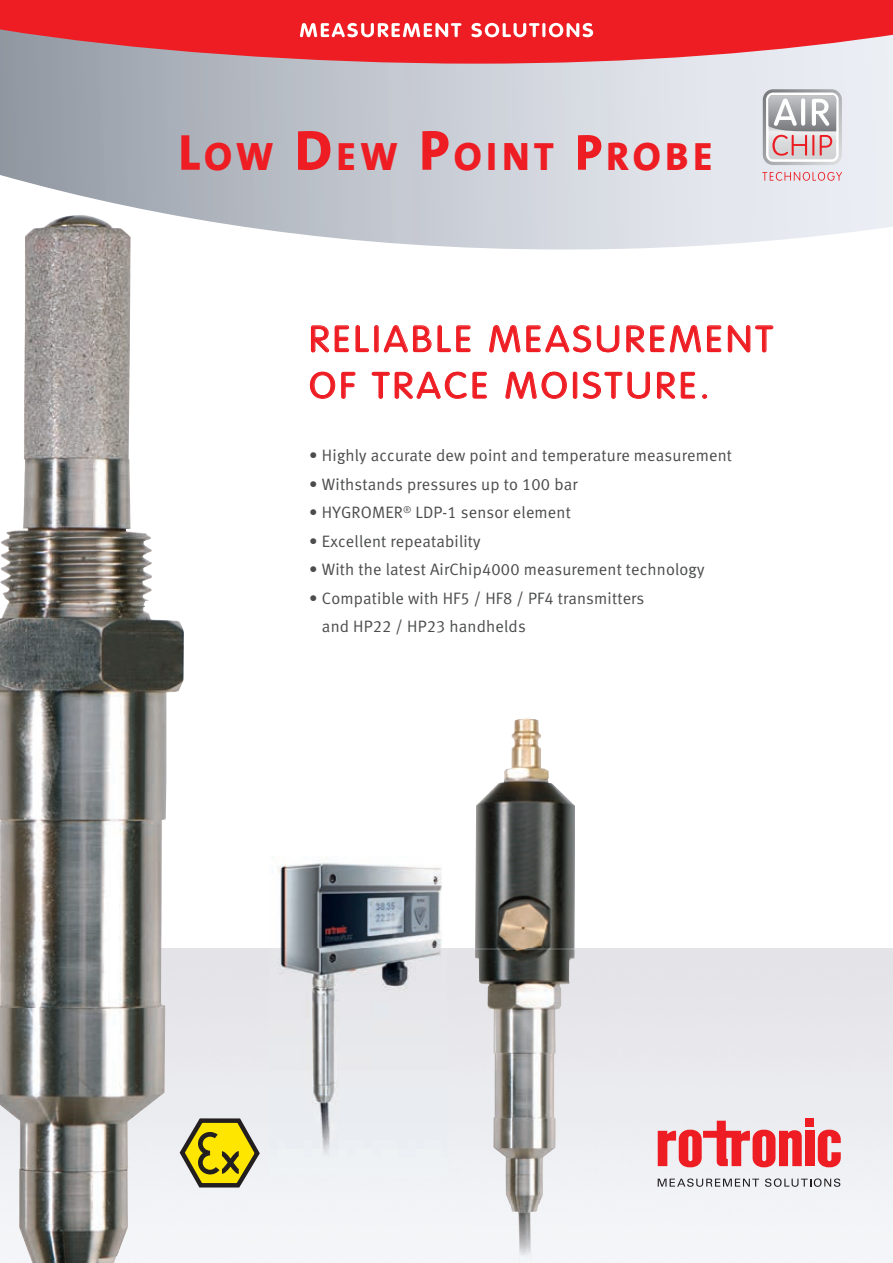
<style>
.page{position:relative;width:893px;height:1263px;background:#fff}
.page>*{position:absolute;margin:0;border:0;box-sizing:border-box;transform-origin:0 0}
.t1{font:800 39.9px "The Mix B8";letter-spacing:.105em;color:#ee1d23}
.t2{font:300 36.3px/46.5px "VAG Rounded";letter-spacing:.09em;color:#ee1d23;scale:1.08 1}
.t3{font:16.5px/28.5px "Meta Normal LF";letter-spacing:.01em;color:#4b4c4d}
.s1{font-size:51px}
.s2{font-size:57px}
</style>
<div class="page">
<svg style="left:0;top:64px;width:893px;height:185px;background:#caced5"></svg>
<svg style="left:0;top:0;width:893px;height:64px;background:#e53a41"></svg>
<img style="left:184px;top:950px;width:709px;height:313px">
<div style="left:805px;top:1131px;width:9px;height:35px;background:#ee1d23"></div>
<svg style="left:818px;top:1130px;width:23px;height:37px"></svg>
<div style="left:805px;top:1118px;width:9px;height:8px;background:#ee1d23"></div>
<svg style="left:658px;top:1121px;width:144px;height:46px;background:#ed8186"></svg>
<svg style="left:658px;top:1178px;width:101px;height:8px"></svg>
<svg style="left:765px;top:1178px;width:75px;height:8px"></svg>
<svg style="left:762px;top:172px;width:80px;height:9px"></svg>
<svg style="left:763px;top:89px;width:79px;height:76px"></svg>
<img style="left:475px;top:719px;width:100px;height:544px">
<img style="left:0;top:215px;width:184px;height:1048px">
<img style="left:269px;top:862px;width:177px;height:316px">
<svg style="left:180px;top:1118px;width:80px;height:69px;background:#bdb146"></svg>
<svg style="left:300px;top:23px;width:293px;height:14px"></svg>
<svg style="left:311px;top:325px;width:58px;height:28px"></svg>
<div style="left:374px;top:325px;width:5px;height:27px;border:1px solid #ee1d23;border-radius:2px"></div>
<svg style="left:383px;top:325px;width:88px;height:28px"></svg>
<svg style="left:489px;top:325px;width:131px;height:28px"></svg>
<svg style="left:626px;top:325px;width:148px;height:28px"></svg>
<svg style="left:309px;top:371px;width:47px;height:28px"></svg>
<svg style="left:371px;top:371px;width:116px;height:28px"></svg>
<svg style="left:505px;top:371px;width:62px;height:28px"></svg>
<div style="left:573px;top:372px;width:4px;height:27px;border:1px solid #ee1d23;border-radius:2px"></div>
<svg style="left:582px;top:371px;width:68px;height:28px"></svg>
<svg style="left:657px;top:371px;width:39px;height:28px"></svg>
<svg style="left:702px;top:394px;width:5px;height:5px"></svg>
<h1 class="t1" style="left:178px;top:135px;width:536px"><span class="s1">L</span>OW <span class="s2">D</span>EW <span class="s2">P</span>OINT <span class="s1">P</span>ROBE</h1>
<h2 class="t2" style="left:309px;top:316px;width:431px">RELIABLE MEASUREMENT<br>OF TRACE MOISTURE.</h2>
<p class="t3" style="left:309px;top:441px;width:424px">• Highly accurate dew point and temperature measurement</p>
<p class="t3" style="left:309px;top:470px;width:270px">• Withstands pressures up to 100 bar</p>
<p class="t3" style="left:309px;top:498px;width:263px">• HYGROMER<sup>®</sup> LDP-1 sensor element</p>
<p class="t3" style="left:309px;top:527px;width:173px">• Excellent repeatability</p>
<p class="t3" style="left:309px;top:555px;width:397px">• With the latest AirChip4000 measurement technology</p>
<p class="t3" style="left:322px;top:584px;width:324px;text-indent:-13px">• Compatible with HF5 / HF8 / PF4 transmitters and HP22 / HP23 handhelds</p>
</div>
